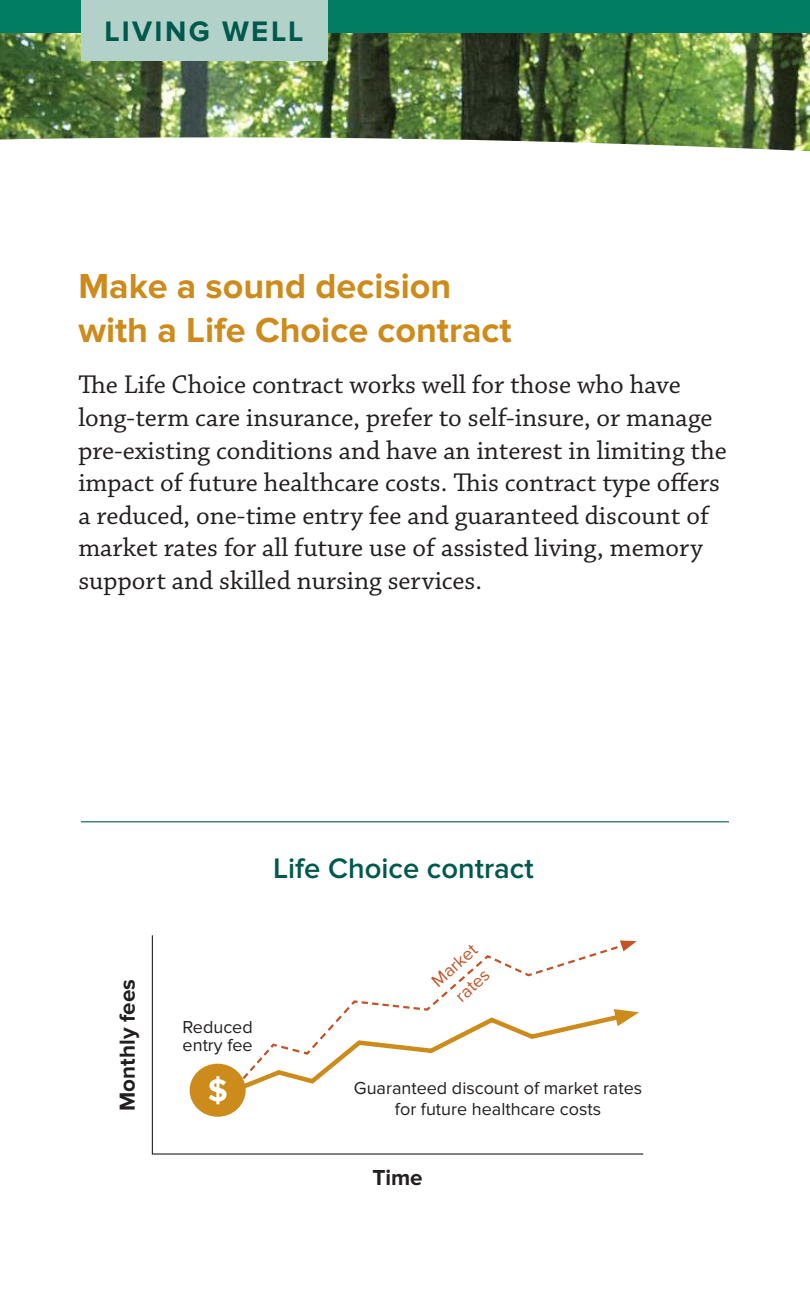
<style>
.page{position:relative;width:810px;height:1296px;background:#fff}
.page>*{position:absolute;margin:0;border:0;box-sizing:border-box;transform-origin:0 0}
.t1{font:700 36px/43.2px "Proxima Nova";color:#cd8b1b}
.t2{font:600 29.25px "Proxima Nova";color:#00594c}
.t3{font:700 29.25px "Proxima Nova";letter-spacing:.08em;color:#00594c}
.t4{font:27px/32.6px "Chaparral Pro";color:#231f20}
.t5{font:700 22.5px "Proxima Nova";color:#231f20}
.t6{font:18px/18px "Proxima Nova";color:#231f20}
.t7{font:18px/27px "Proxima Nova";color:#c25427;text-align:center}
</style>
<div class="page">
<img style="left:0;top:33px;width:810px;height:118px">
<div style="left:0;top:0;width:810px;height:33px;background:#007d62"></div>
<svg style="left:151px;top:935px;width:493px;height:220px"></svg>
<svg style="left:234px;top:940px;width:405px;height:154px"></svg>
<hr style="left:81px;top:821px;width:648px;height:1px;background:#00594c">
<div style="left:81px;top:0;width:246px;height:61px;background:#b2d1c9"></div>
<p class="t3" style="left:105px;top:19px;width:200px">LIVING WELL</p>
<h1 class="t1" style="left:78px;top:267px;width:435px">Make a sound decision with a Life Choice contract</h1>
<p class="t4" style="left:78px;top:371px;width:650px">The Life Choice contract works well for those who have long-term care insurance, prefer to self-insure, or manage pre-existing conditions and have an interest in limiting the impact of future healthcare costs. This contract type offers a reduced, one-time entry fee and guaranteed discount of market rates for all future use of assisted living, memory support and skilled nursing services.</p>
<p class="t5" style="left:118px;top:1111px;width:133px;rotate:-90deg">Monthly fees</p>
<p class="t2" style="left:273px;top:856px;width:262px">Life Choice contract</p>
<p class="t6" style="left:183px;top:1019px;width:72px">Reduced entry fee</p>
<p class="t7" style="left:426px;top:974px;width:56px;rotate:-42deg">Market rates</p>
<p class="t6" style="left:354px;top:1078px;width:290px;line-height:21.6px;text-align:center">Guaranteed discount of market rates for future healthcare costs</p>
<p class="t5" style="left:372px;top:1168px;width:52px">Time</p>
</div>
